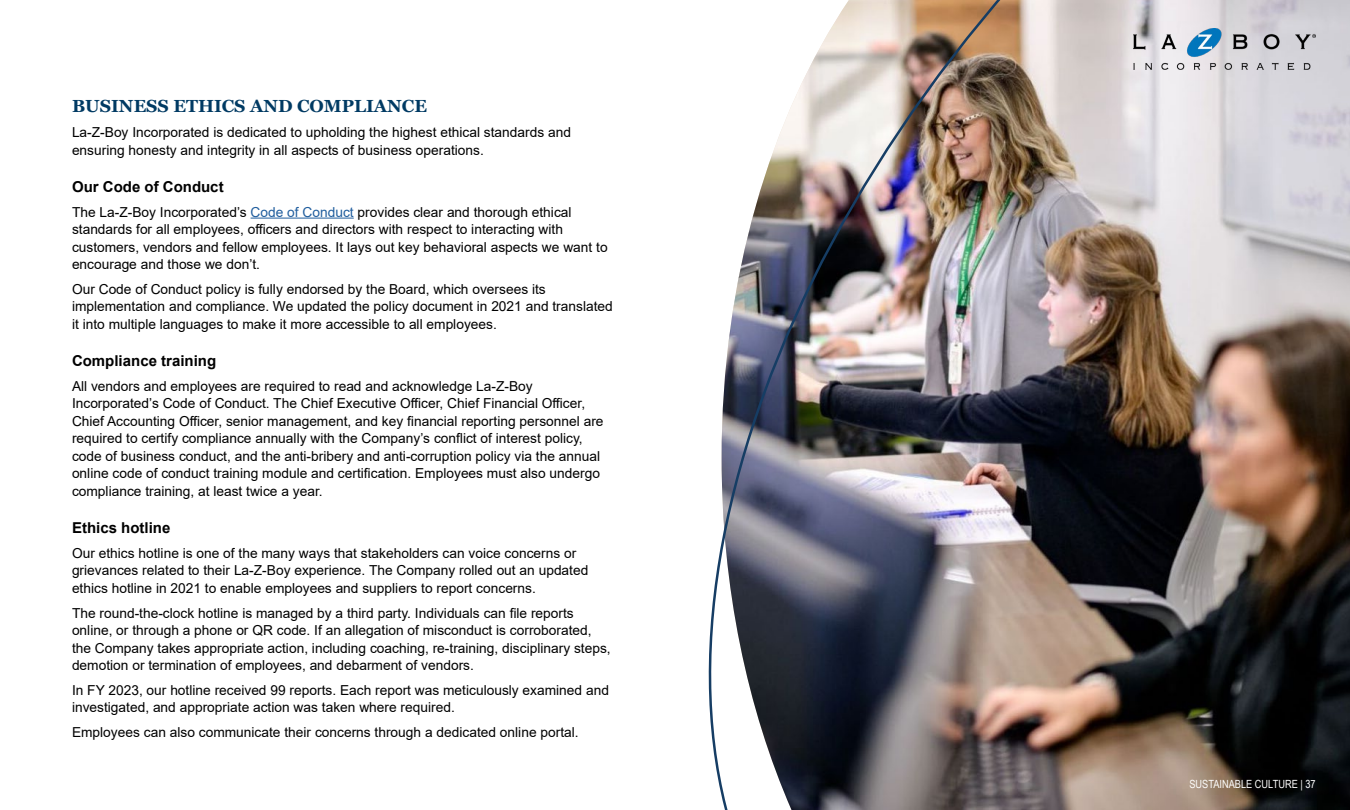
<style>
.page{position:relative;width:1350px;height:810px;background:#fff}
.page>*{position:absolute;margin:0;border:0;box-sizing:border-box;transform-origin:0 0}
.t1{font:700 17.5px "Georgia";color:#003a63}
.t2{font:700 15px "Arial";color:#000}
.t3{font:13.75px/17.5px "Arial";color:#000}
.t4{font:11.25px "Arial Narrow";color:#fff}
.s1{color:#215e9e}
.s2{font-style:inherit}
</style>
<div class="page">
<img style="left:1190px;top:0;width:160px;height:810px">
<img style="left:708px;top:0;width:482px;height:810px">
<hr style="left:251px;top:218px;width:103px;height:1px;background:#215e9e">
<p class="t1" style="left:72px;top:95px;width:357px">BUSINESS ETHICS AND COMPLIANCE</p>
<p class="t3" style="left:72px;top:123px;width:501px">La-Z-Boy Incorporated is dedicated to upholding the highest ethical standards and ensuring honesty and integrity in all aspects of business operations.</p>
<p class="t2" style="left:72px;top:176px;width:153px">Our Code of Conduct</p>
<p class="t3" style="left:72px;top:203px;width:537px">The La-Z-Boy Incorporated’s <span class="s1">Code of Conduct</span> provides clear and thorough ethical standards for all employees, officers and directors with respect to interacting with customers, vendors and fellow employees. It lays out key behavioral aspects we want to encourage and those we don’t.</p>
<p class="t3" style="left:72px;top:280px;width:542px">Our Code of Conduct policy is fully endorsed by the Board, which oversees its implementation and compliance. We updated the policy document in 2021 and translated it into multiple languages to make it more accessible to all employees.</p>
<p class="t2" style="left:72px;top:350px;width:146px">Compliance training</p>
<p class="t3" style="left:72px;top:377px;width:533px">All vendors and employees are required to read and acknowledge La-Z-Boy Incorporated’s Code of Conduct. The Chief Executive Officer, Chief Financial Officer, Chief Accounting Officer, senior management, and key financial reporting personnel are required to certify compliance annually with the Company’s conflict of interest policy, code of business conduct, and the anti-bribery and anti-corruption policy via the annual online code of conduct training module and certification. Employees must also undergo compliance training, at least twice a year.</p>
<p class="t2" style="left:72px;top:517px;width:100px">Ethics hotline</p>
<p class="t3" style="left:72px;top:544px;width:518px">Our ethics hotline is one of the many ways that stakeholders can voice concerns or grievances related to their La-Z-Boy experience. The Company rolled out an updated ethics hotline in 2021 to enable employees and suppliers to report concerns.</p>
<p class="t3" style="left:72px;top:604px;width:540px">The round-the-clock hotline is managed by a third party. Individuals can file reports online, or through a phone or QR code. If an allegation of misconduct is corroborated, the Company takes appropriate action, including coaching, re-training, disciplinary steps, demotion or termination of employees, and debarment of vendors.</p>
<p class="t3" style="left:72px;top:681px;width:539px">In FY 2023, our hotline received 99 reports. Each report was meticulously examined and investigated, and appropriate action was taken where required.</p>
<p class="t3" style="left:72px;top:723px;width:508px">Employees can also communicate their concerns through a dedicated online portal.</p>
<p class="t4" style="left:1189px;top:776px;width:128px">SUSTAINABLE CULTURE | <span class="s2">37</span></p>
</div>
